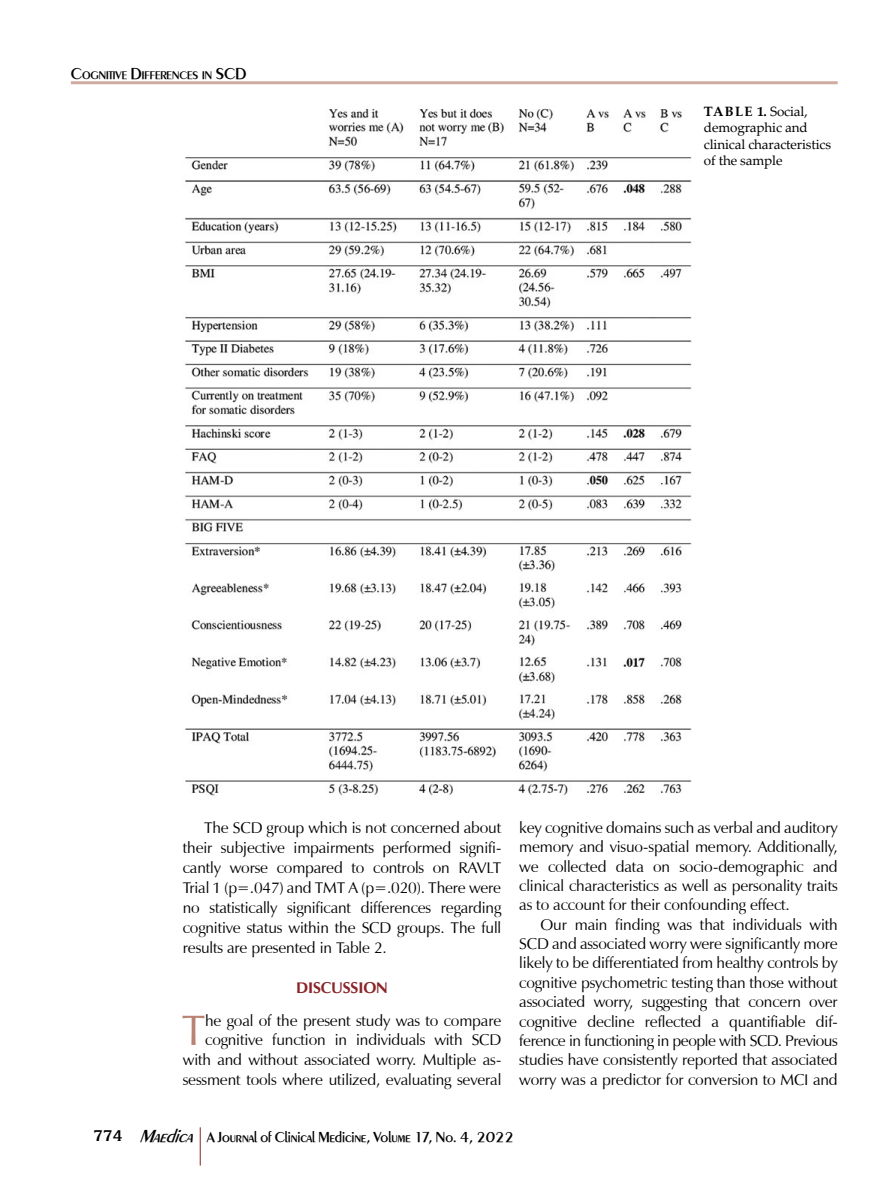
<style>
.page{position:relative;width:893px;height:1191px;background:#fff}
.page>*{position:absolute;margin:0;border:0;box-sizing:border-box;transform-origin:0 0}
.t1{font:43.35px "Z Humanist Normal";color:#b98272}
.t2{font:15.75px/19.4px "Z Humanist Normal";letter-spacing:-.01em;color:#000;text-align:justify}
.t3{font:700 15.75px "Z Humanist";letter-spacing:-.01em;color:#8a2529}
.t4{font:500 15px "Peinaud";letter-spacing:-.005em;color:#000}
.t5{font:13.5px/16.2px "Palatino Linotype";letter-spacing:-.01em;color:#000}
.t6{font:500 11.55px "Peinaud";color:#000}
.s1{font-size:16.5px}
.s2{font-weight:700}
.s3{font-family:"Korina";font-weight:700}
.s4{font-style:italic;font-size:18px}
</style>
<div class="page">
<hr style="left:71px;top:81px;width:767px;height:3px;background:#d0aca0">
<hr style="left:200px;top:1127px;width:1px;height:38px;background:#8a2529">
<img style="left:185px;top:108px;width:507px;height:688px">
<p class="t6" style="left:71px;top:68px;width:177px"><span class="s1">C</span>OGNITIVE <span class="s1">D</span>IFFERENCES IN <span class="s1">SCD</span></p>
<p class="t5" style="left:704px;top:103px;width:129px"><span class="s2">TABLE 1.</span> Social, demographic and clinical characteristics of the sample</p>
<p class="t2" style="left:183px;top:817px;width:320px;line-height:20px;text-indent:21px">The SCD group which is not concerned about their subjective impairments performed signifi&shy;cantly worse compared to controls on RAVLT Trial 1 (p=.047) and TMT A (p=.020). There were no statistically significant differences regarding cognitive status within the SCD groups. The full results are presented in Table 2.</p>
<p class="t3" style="left:296px;top:978px;width:93px">DISCUSSION</p>
<h1 class="t1" style="left:182px;top:1004px;width:25px">T</h1>
<p class="t2" style="left:183px;top:1010px;width:320px;text-align:right">he goal of the present study was to compare cognitive function in individuals with SCD with and without associated worry. Multiple as&shy;sessment tools where utilized, evaluating several</p>
<p class="t2" style="left:519px;top:818px;width:320px">key cognitive domains such as verbal and auditory memory and visuo-spatial memory. Additionally, we collected data on socio-demographic and clinical characteristics as well as personality traits as to account for their confounding effect.</p>
<p class="t2" style="left:519px;top:915px;width:320px;text-indent:21px">Our main finding was that individuals with SCD and associated worry were significantly more likely to be differentiated from healthy controls by cognitive psychometric testing than those without associated worry, suggesting that concern over cognitive decline reflected a quantifiable dif&shy;ference in functioning in people with SCD. Previous studies have consistently reported that associated worry was a predictor for conversion to MCI and</p>
<p class="t4" style="left:94px;top:1127px;width:422px"><span class="s3">774</span> <span class="s4">Maedica</span> A Journal of Clinical Medicine, Volume 17, No. 4, 2022</p>
</div>
